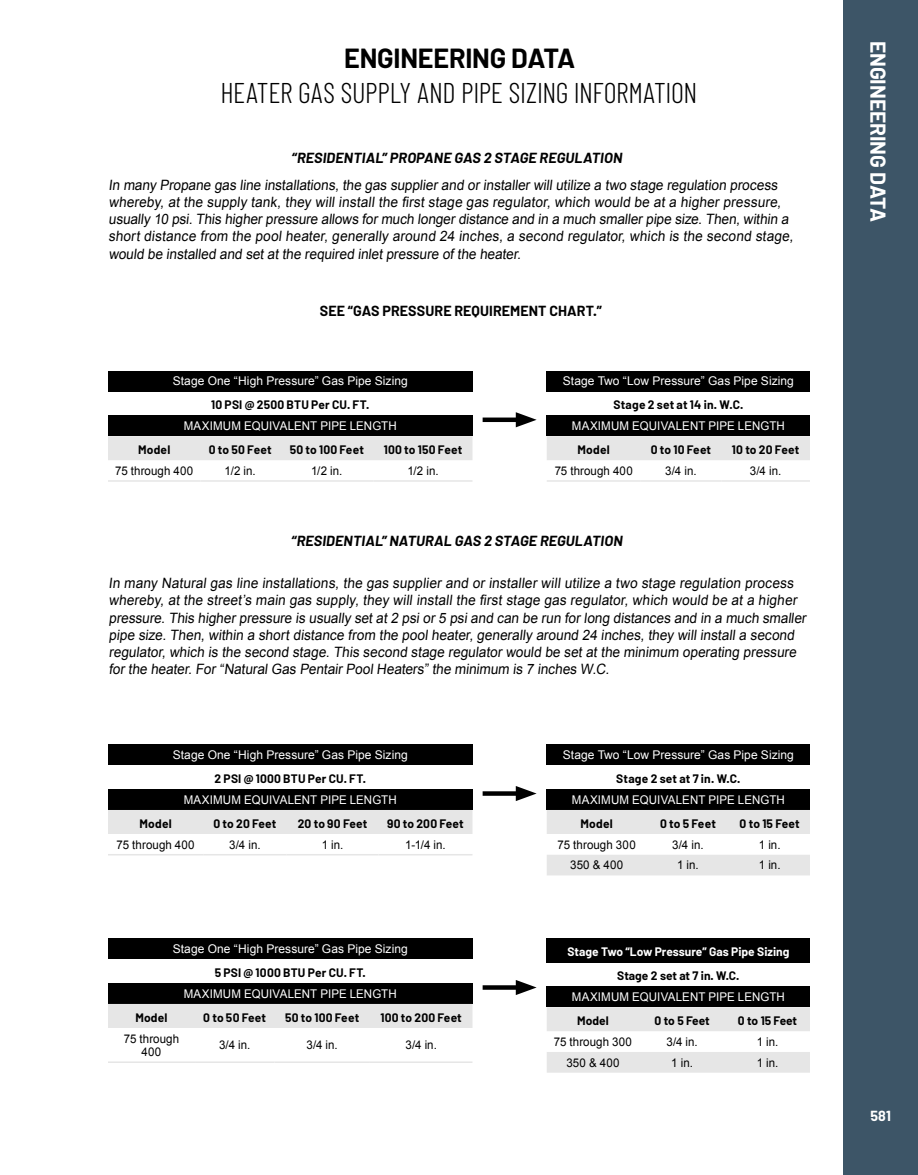
<style>
.page{position:relative;width:918px;height:1175px;background:#fff}
.page>*{position:absolute;margin:0;border:0;box-sizing:border-box;transform-origin:0 0}
.t1{font:300 28.5px "Barlow Condensed";letter-spacing:-.01em;color:#000}
.t2{font:700 27px "Barlow";letter-spacing:-.01em;color:#000}
.t3{font:700 21px "Barlow";color:#fff}
.t4{font:14.25px/17.2px "Arial";color:#000;scale:.95 1}
.t5{font:700 14.25px "Barlow";letter-spacing:.005em;color:#000}
.t6{font:700 14.25px "Barlow";color:#fff}
.t7{font:700 12px "Barlow";letter-spacing:.015em;color:#000}
.t8{font:12px/13.5px "Arial";letter-spacing:.005em;color:#000;text-align:center;scale:.96 1}
.t9{font:12px "Arial";letter-spacing:.005em;color:#fff}
.t10{font:12px "Arial";letter-spacing:.005em;color:#fff;scale:.96 1}
.t11{font:700 12px "Barlow";color:#fff}
</style>
<div class="page">
<div style="left:844px;top:0;width:74px;height:1174px;background:#3d5567"></div>
<div style="left:108px;top:371px;width:364px;height:20px;background:#000"></div>
<div style="left:108px;top:415px;width:364px;height:21px;background:#000"></div>
<div style="left:108px;top:436px;width:364px;height:24px;background:#e6e6e6"></div>
<hr style="left:108px;top:480px;width:92px;height:2px;background:#e6e6e6">
<hr style="left:200px;top:480px;width:80px;height:2px;background:#e6e6e6">
<hr style="left:280px;top:480px;width:94px;height:2px;background:#e6e6e6">
<hr style="left:374px;top:480px;width:99px;height:2px;background:#e6e6e6">
<div style="left:547px;top:371px;width:263px;height:20px;background:#000"></div>
<div style="left:547px;top:415px;width:263px;height:21px;background:#000"></div>
<div style="left:547px;top:436px;width:263px;height:24px;background:#e6e6e6"></div>
<hr style="left:547px;top:480px;width:94px;height:2px;background:#e6e6e6">
<hr style="left:641px;top:480px;width:80px;height:2px;background:#e6e6e6">
<hr style="left:721px;top:480px;width:89px;height:2px;background:#e6e6e6">
<div style="left:483px;top:417px;width:41px;height:5px;background:#000"></div>
<svg style="left:516px;top:412px;width:21px;height:15px"></svg>
<div style="left:108px;top:744px;width:364px;height:21px;background:#000"></div>
<div style="left:108px;top:789px;width:364px;height:21px;background:#000"></div>
<div style="left:108px;top:810px;width:364px;height:24px;background:#e6e6e6"></div>
<hr style="left:108px;top:854px;width:95px;height:1px;background:#e6e6e6">
<hr style="left:203px;top:854px;width:84px;height:1px;background:#e6e6e6">
<hr style="left:287px;top:854px;width:91px;height:1px;background:#e6e6e6">
<hr style="left:378px;top:854px;width:95px;height:1px;background:#e6e6e6">
<div style="left:547px;top:744px;width:263px;height:21px;background:#000"></div>
<div style="left:547px;top:789px;width:263px;height:21px;background:#000"></div>
<svg style="left:547px;top:810px;width:263px;height:65px"></svg>
<svg style="left:483px;top:791px;width:33px;height:4px"></svg>
<svg style="left:516px;top:786px;width:21px;height:15px"></svg>
<div style="left:108px;top:938px;width:364px;height:21px;background:#000"></div>
<div style="left:108px;top:983px;width:364px;height:21px;background:#000"></div>
<div style="left:108px;top:1004px;width:364px;height:24px;background:#e6e6e6"></div>
<hr style="left:108px;top:1061px;width:87px;height:2px;background:#e6e6e6">
<hr style="left:195px;top:1061px;width:79px;height:2px;background:#e6e6e6">
<hr style="left:274px;top:1061px;width:96px;height:2px;background:#e6e6e6">
<hr style="left:370px;top:1061px;width:102px;height:2px;background:#e6e6e6">
<div style="left:547px;top:938px;width:263px;height:24px;background:#000"></div>
<div style="left:547px;top:986px;width:263px;height:21px;background:#000"></div>
<svg style="left:547px;top:1007px;width:263px;height:65px"></svg>
<svg style="left:483px;top:985px;width:33px;height:4px"></svg>
<svg style="left:516px;top:980px;width:21px;height:15px"></svg>
<h2 class="t2" style="left:344px;top:41px;width:233px">ENGINEERING DATA</h2>
<h1 class="t1" style="left:220px;top:75px;width:478px">HEATER GAS SUPPLY AND PIPE SIZING INFORMATION</h1>
<p class="t5" style="left:291px;top:149px;width:335px">“RESIDENTIAL” PROPANE GAS 2 STAGE REGULATION</p>
<p class="t4" style="left:108px;top:176px;width:725px">In many Propane gas line installations, the gas supplier and or installer will utilize a two stage regulation process whereby, at the supply tank, they will install the first stage gas regulator, which would be at a higher pressure, usually 10 psi. This higher pressure allows for much longer distance and in a much smaller pipe size. Then, within a short distance from the pool heater, generally around 24 inches, a second regulator, which is the second stage, would be installed and set at the required inlet pressure of the heater.</p>
<p class="t5" style="left:320px;top:302px;width:283px">SEE “GAS PRESSURE REQUIREMENT CHART.”</p>
<p class="t9" style="left:173px;top:373px;width:237px">Stage One “High Pressure” Gas Pipe Sizing</p>
<p class="t7" style="left:211px;top:398px;width:160px">10 PSI @ 2500 BTU Per CU. FT.</p>
<p class="t10" style="left:184px;top:418px;width:223px">MAXIMUM EQUIVALENT PIPE LENGTH</p>
<p class="t7" style="left:138px;top:442px;width:34px">Model</p>
<p class="t7" style="left:209px;top:442px;width:64px">0 to 50 Feet</p>
<p class="t7" style="left:290px;top:442px;width:76px">50 to 100 Feet</p>
<p class="t7" style="left:384px;top:442px;width:80px">100 to 150 Feet</p>
<p class="t8" style="left:115px;top:464px;width:83px">75 through 400</p>
<p class="t8" style="left:225px;top:464px;width:34px">1/2 in.</p>
<p class="t8" style="left:311px;top:464px;width:34px">1/2 in.</p>
<p class="t8" style="left:408px;top:464px;width:34px">1/2 in.</p>
<p class="t9" style="left:563px;top:373px;width:233px">Stage Two “Low Pressure” Gas Pipe Sizing</p>
<p class="t7" style="left:613px;top:398px;width:131px">Stage 2 set at 14 in. W.C.</p>
<p class="t10" style="left:572px;top:418px;width:223px">MAXIMUM EQUIVALENT PIPE LENGTH</p>
<p class="t7" style="left:578px;top:442px;width:34px">Model</p>
<p class="t7" style="left:651px;top:442px;width:62px">0 to 10 Feet</p>
<p class="t7" style="left:732px;top:442px;width:69px">10 to 20 Feet</p>
<p class="t8" style="left:555px;top:464px;width:83px">75 through 400</p>
<p class="t8" style="left:665px;top:464px;width:34px">3/4 in.</p>
<p class="t8" style="left:750px;top:464px;width:34px">3/4 in.</p>
<p class="t5" style="left:291px;top:531px;width:335px">“RESIDENTIAL” NATURAL GAS 2 STAGE REGULATION</p>
<p class="t4" style="left:108px;top:574px;width:738px">In many Natural gas line installations, the gas supplier and or installer will utilize a two stage regulation process whereby, at the street’s main gas supply, they will install the first stage gas regulator, which would be at a higher pressure. This higher pressure is usually set at 2 psi or 5 psi and can be run for long distances and in a much smaller pipe size. Then, within a short distance from the pool heater, generally around 24 inches, they will install a second regulator, which is the second stage. This second stage regulator would be set at the minimum operating pressure for the heater. For “Natural Gas Pentair Pool Heaters” the minimum is 7 inches W.C.</p>
<p class="t9" style="left:173px;top:747px;width:237px">Stage One “High Pressure” Gas Pipe Sizing</p>
<p class="t7" style="left:215px;top:771px;width:153px">2 PSI @ 1000 BTU Per CU. FT.</p>
<p class="t10" style="left:184px;top:792px;width:223px">MAXIMUM EQUIVALENT PIPE LENGTH</p>
<p class="t7" style="left:140px;top:816px;width:34px">Model</p>
<p class="t7" style="left:213px;top:816px;width:64px">0 to 20 Feet</p>
<p class="t7" style="left:298px;top:816px;width:71px">20 to 90 Feet</p>
<p class="t7" style="left:387px;top:816px;width:78px">90 to 200 Feet</p>
<p class="t8" style="left:117px;top:838px;width:83px">75 through 400</p>
<p class="t8" style="left:229px;top:838px;width:34px">3/4 in.</p>
<p class="t8" style="left:322px;top:838px;width:24px">1 in.</p>
<p class="t8" style="left:405px;top:838px;width:44px">1-1/4 in.</p>
<p class="t9" style="left:173px;top:941px;width:237px">Stage One “High Pressure” Gas Pipe Sizing</p>
<p class="t7" style="left:215px;top:965px;width:153px">5 PSI @ 1000 BTU Per CU. FT.</p>
<p class="t10" style="left:184px;top:985px;width:223px">MAXIMUM EQUIVALENT PIPE LENGTH</p>
<p class="t7" style="left:135px;top:1010px;width:34px">Model</p>
<p class="t7" style="left:203px;top:1010px;width:64px">0 to 50 Feet</p>
<p class="t7" style="left:285px;top:1010px;width:76px">50 to 100 Feet</p>
<p class="t7" style="left:381px;top:1010px;width:83px">100 to 200 Feet</p>
<p class="t8" style="left:124px;top:1031px;width:59px">75 through<br>400</p>
<p class="t8" style="left:219px;top:1038px;width:34px">3/4 in.</p>
<p class="t8" style="left:306px;top:1038px;width:34px">3/4 in.</p>
<p class="t8" style="left:406px;top:1038px;width:34px">3/4 in.</p>
<p class="t9" style="left:563px;top:747px;width:233px">Stage Two “Low Pressure” Gas Pipe Sizing</p>
<p class="t7" style="left:616px;top:771px;width:126px">Stage 2 set at 7 in. W.C.</p>
<p class="t10" style="left:572px;top:792px;width:223px">MAXIMUM EQUIVALENT PIPE LENGTH</p>
<p class="t7" style="left:581px;top:816px;width:34px">Model</p>
<p class="t7" style="left:660px;top:816px;width:57px">0 to 5 Feet</p>
<p class="t7" style="left:740px;top:816px;width:62px">0 to 15 Feet</p>
<p class="t8" style="left:558px;top:838px;width:83px">75 through 300</p>
<p class="t8" style="left:672px;top:838px;width:34px">3/4 in.</p>
<p class="t8" style="left:759px;top:838px;width:24px">1 in.</p>
<p class="t8" style="left:570px;top:858px;width:57px">350 &amp; 400</p>
<p class="t8" style="left:677px;top:858px;width:24px">1 in.</p>
<p class="t8" style="left:759px;top:858px;width:24px">1 in.</p>
<p class="t11" style="left:567px;top:944px;width:223px">Stage Two “Low Pressure” Gas Pipe Sizing</p>
<p class="t7" style="left:617px;top:968px;width:124px">Stage 2 set at 7 in. W.C.</p>
<p class="t10" style="left:572px;top:989px;width:223px">MAXIMUM EQUIVALENT PIPE LENGTH</p>
<p class="t7" style="left:577px;top:1013px;width:33px">Model</p>
<p class="t7" style="left:655px;top:1013px;width:57px">0 to 5 Feet</p>
<p class="t7" style="left:738px;top:1013px;width:61px">0 to 15 Feet</p>
<p class="t8" style="left:554px;top:1035px;width:83px">75 through 300</p>
<p class="t8" style="left:666px;top:1035px;width:34px">3/4 in.</p>
<p class="t8" style="left:757px;top:1035px;width:24px">1 in.</p>
<p class="t8" style="left:566px;top:1055px;width:57px">350 &amp; 400</p>
<p class="t8" style="left:671px;top:1055px;width:24px">1 in.</p>
<p class="t8" style="left:757px;top:1055px;width:24px">1 in.</p>
<h3 class="t3" style="left:891px;top:41px;width:183px;rotate:90deg">ENGINEERING DATA</h3>
<p class="t6" style="left:870px;top:1107px;width:22px">581</p>
</div>
